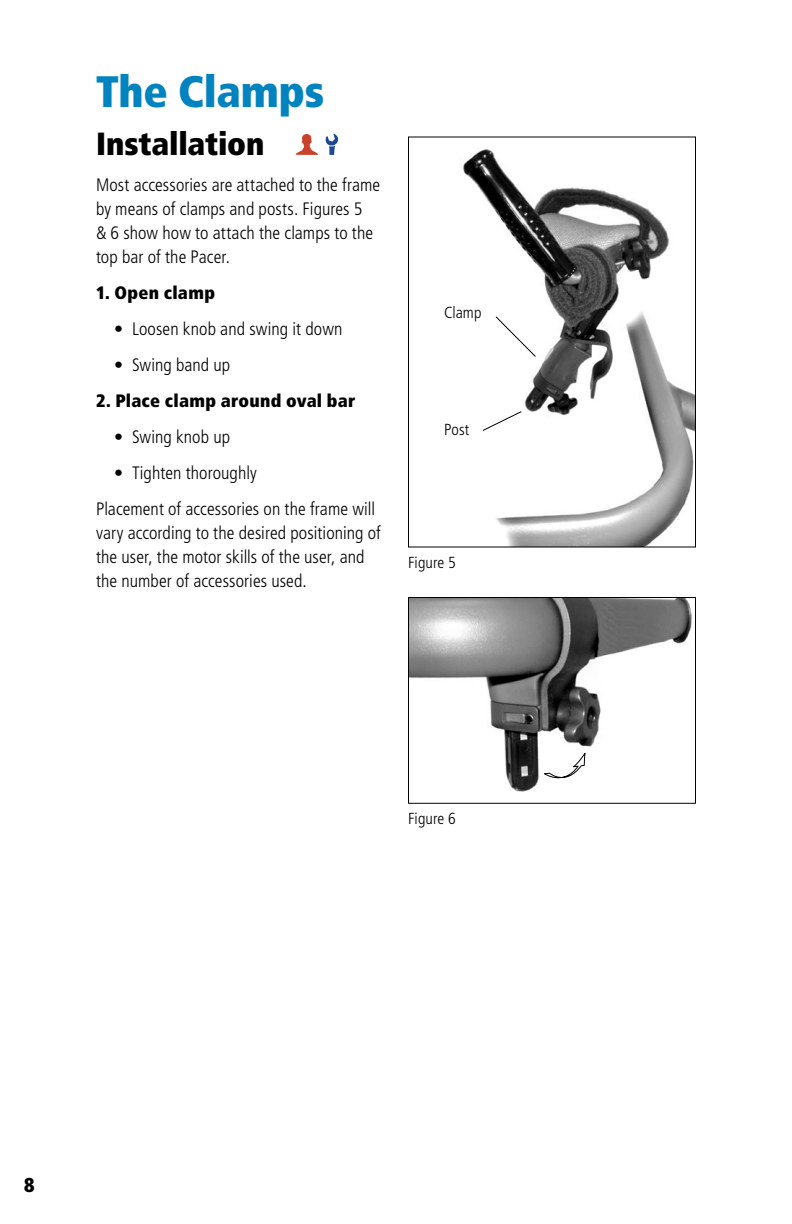
<style>
.page{position:relative;width:792px;height:1224px;background:#fff}
.page>*{position:absolute;margin:0;border:0;box-sizing:border-box;transform-origin:0 0}
.t1{font:900 condensed 44px "Frutiger";letter-spacing:-.01em;color:#0083bf}
.t2{font:900 condensed 32px "Frutiger";letter-spacing:-.005em;color:#000}
.t3{font:300 condensed 18px/24px "Frutiger";letter-spacing:.005em;color:#000}
.t4{font:900 condensed 18px "Frutiger";letter-spacing:.015em;color:#000}
.t5{font:300 condensed 16px "Frutiger";letter-spacing:.01em;color:#000}
</style>
<div class="page">
<svg style="left:295px;top:134px;width:23px;height:21px"></svg>
<svg style="left:325px;top:134px;width:14px;height:21px"></svg>
<img style="left:463px;top:149px;width:231px;height:397px">
<div style="left:408px;top:136px;width:288px;height:412px;border:1px solid #000"></div>
<svg style="left:495px;top:315px;width:42px;height:43px"></svg>
<svg style="left:482px;top:410px;width:41px;height:22px"></svg>
<img style="left:410px;top:599px;width:282px;height:193px">
<div style="left:408px;top:597px;width:288px;height:207px;border:1px solid #000"></div>
<svg style="left:544px;top:753px;width:42px;height:34px"></svg>
<h1 class="t1" style="left:96px;top:65px;width:230px">The Clamps</h1>
<h2 class="t2" style="left:96px;top:124px;width:170px">Installation</h2>
<p class="t3" style="left:96px;top:173px;width:286px">Most accessories are attached to the frame by means of clamps and posts. Figures 5<br>&amp; 6 show how to attach the clamps to the top bar of the Pacer.</p>
<p class="t4" style="left:96px;top:282px;width:120px">1. Open clamp</p>
<p class="t3" style="left:132px;top:311px;width:212px;line-height:36px">Loosen knob and swing it down<br>Swing band up</p>
<p class="t4" style="left:96px;top:390px;width:261px">2. Place clamp around oval bar</p>
<p class="t3" style="left:132px;top:425px;width:100px">Swing knob up</p>
<p class="t3" style="left:132px;top:461px;width:126px">Tighten thoroughly</p>
<p class="t3" style="left:96px;top:497px;width:281px">Placement of accessories on the frame will</p>
<p class="t3" style="left:96px;top:521px;width:286px">vary according to the desired positioning of the user, the motor skills of the user, and the number of accessories used.</p>
<p class="t3" style="left:114px;top:311px;width:10px;line-height:36px">• •</p>
<p class="t3" style="left:114px;top:419px;width:10px;line-height:36px">• •</p>
<p class="t5" style="left:444px;top:303px;width:39px">Clamp</p>
<p class="t5" style="left:444px;top:420px;width:27px">Post</p>
<p class="t5" style="left:408px;top:553px;width:49px">Figure 5</p>
<p class="t5" style="left:408px;top:809px;width:49px">Figure 6</p>
</div>
